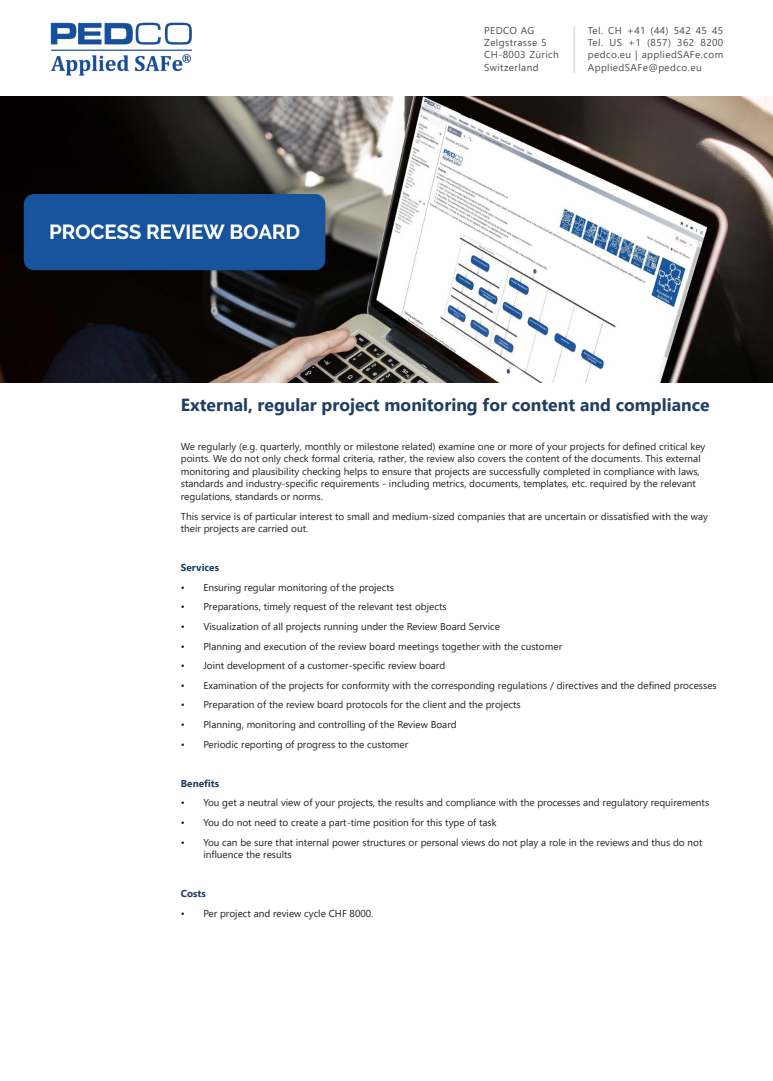
<style>
.page{position:relative;width:773px;height:1081px;background:#fff}
.page>*{position:absolute;margin:0;border:0;box-sizing:border-box;transform-origin:0 0}
.Segoe_Ui_regular{font:700 17.5px "Segoe UI";color:#203d62}
.Segoe_Ui_regular-2{font:10px/12.5px "Segoe UI";color:#231f20}
.t1{font:10px/12.4px "Segoe UI";letter-spacing:.04em;color:#4b4c4d;text-align:justify}
.Segoe_Ui_regular-3{font:700 10px "Segoe UI";color:#203d62}
</style>
<div class="page">
<hr style="left:573px;top:26px;width:1px;height:47px;background:#c9c9d4">
<img style="left:50px;top:22px;width:142px;height:54px">
<img style="left:0;top:97px;width:772px;height:286px">
<p class="t1" style="left:484px;top:23px;width:52px">PEDCO AG</p>
<p class="t1" style="left:484px;top:35px;width:64px">Zelgstrasse 5</p>
<p class="t1" style="left:484px;top:48px;width:76px">CH-8003 Zürich</p>
<p class="t1" style="left:484px;top:60px;width:56px">Switzerland</p>
<p class="t1" style="left:587px;top:23px;width:137px">Tel. CH +41 (44) 542 45 45<br>Tel. US +1 (857) 362 8200 pedco.eu | appliedSAFe.com AppliedSAFe@pedco.eu</p>
<p class="Segoe_Ui_regular" style="left:181px;top:388px;width:530px">External, regular project monitoring for content and compliance</p>
<p class="Segoe_Ui_regular-2" style="left:181px;top:439px;width:526px">We regularly (e.g. quarterly, monthly or milestone related) examine one or more of your projects for defined critical key points. We do not only check formal criteria, rather, the review also covers the content of the documents. This external monitoring and plausibility checking helps to ensure that projects are successfully completed in compliance with laws, standards and industry-specific requirements - including metrics, documents, templates, etc. required by the relevant regulations, standards or norms.</p>
<p class="Segoe_Ui_regular-2" style="left:181px;top:509px;width:528px">This service is of particular interest to small and medium-sized companies that are uncertain or dissatisfied with the way their projects are carried out.</p>
<p class="Segoe_Ui_regular-3" style="left:181px;top:558px;width:40px">Services</p>
<p class="Segoe_Ui_regular-2" style="left:181px;top:580px;width:215px">• Ensuring regular monitoring of the projects</p>
<p class="Segoe_Ui_regular-2" style="left:181px;top:600px;width:267px">• Preparations, timely request of the relevant test objects</p>
<p class="Segoe_Ui_regular-2" style="left:181px;top:619px;width:320px">• Visualization of all projects running under the Review Board Service</p>
<p class="Segoe_Ui_regular-2" style="left:181px;top:639px;width:383px">• Planning and execution of the review board meetings together with the customer</p>
<p class="Segoe_Ui_regular-2" style="left:181px;top:658px;width:266px">• Joint development of a customer-specific review board</p>
<p class="Segoe_Ui_regular-2" style="left:181px;top:678px;width:537px">• Examination of the projects for conformity with the corresponding regulations / directives and the defined processes</p>
<p class="Segoe_Ui_regular-2" style="left:181px;top:698px;width:341px">• Preparation of the review board protocols for the client and the projects</p>
<p class="Segoe_Ui_regular-2" style="left:181px;top:717px;width:277px">• Planning, monitoring and controlling of the Review Board</p>
<p class="Segoe_Ui_regular-2" style="left:181px;top:737px;width:229px">• Periodic reporting of progress to the customer</p>
<p class="Segoe_Ui_regular-3" style="left:181px;top:774px;width:40px">Benefits</p>
<p class="Segoe_Ui_regular-2" style="left:181px;top:795px;width:530px">• You get a neutral view of your projects, the results and compliance with the processes and regulatory requirements</p>
<p class="Segoe_Ui_regular-2" style="left:181px;top:815px;width:317px">• You do not need to create a part-time position for this type of task</p>
<p class="Segoe_Ui_regular-2" style="left:203px;top:835px;width:500px;text-indent:-22px">• You can be sure that internal power structures or personal views do not play a role in the reviews and thus do not influence the results</p>
<p class="Segoe_Ui_regular-3" style="left:181px;top:884px;width:27px">Costs</p>
<p class="Segoe_Ui_regular-2" style="left:181px;top:906px;width:194px">• Per project and review cycle CHF 8000.</p>
</div>
